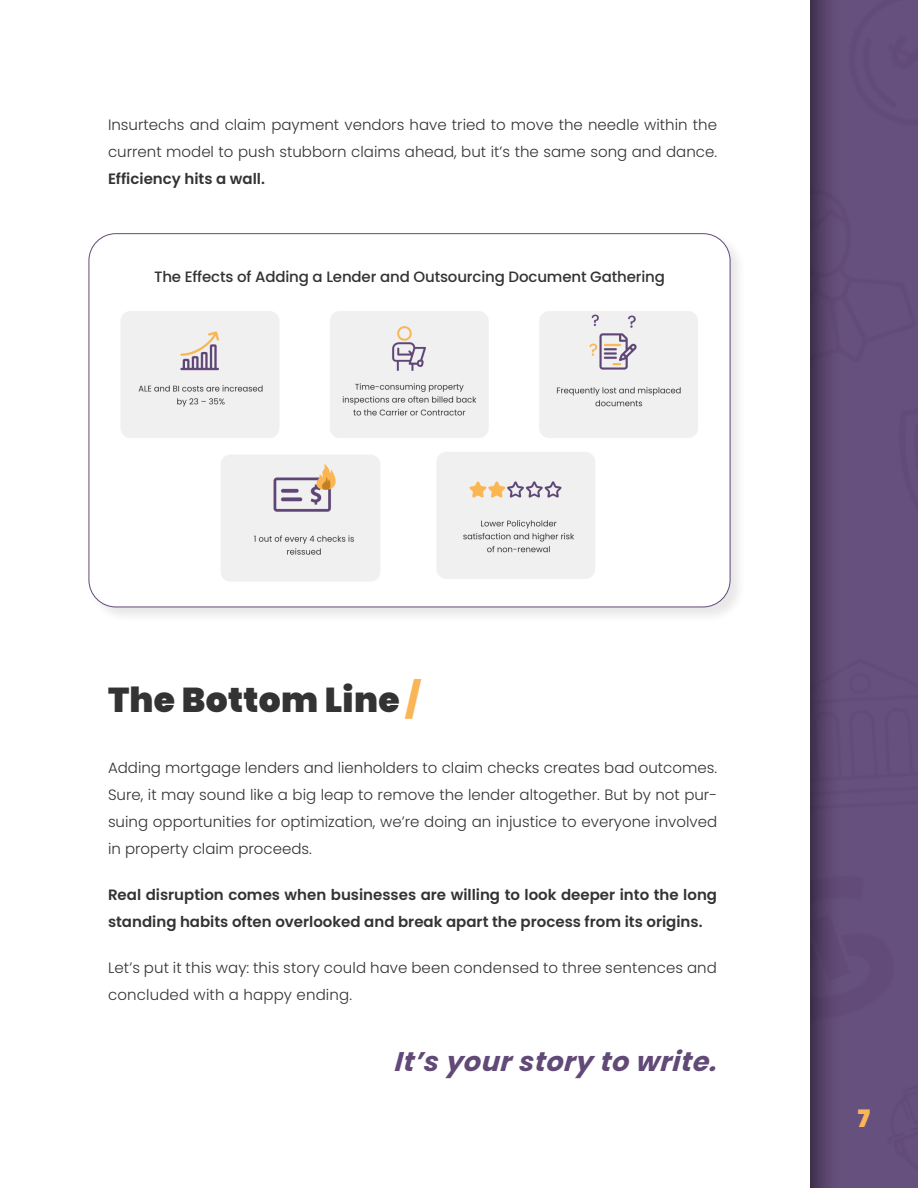
<style>
.page{position:relative;width:918px;height:1188px;background:#fff}
.page>*{position:absolute;margin:0;border:0;box-sizing:border-box;transform-origin:0 0}
.Subtitle{font:900 34.5px "Poppins";letter-spacing:.01em;color:#333}
.t1{font:italic 700 27px "Poppins";color:#614978}
.Numbers{font:900 24px "Poppins";color:#fab556}
.t2{font:300 15px/27px "Poppins";color:#333;text-align:justify}
.t3{font:600 15px/27px "Poppins";color:#333}
.t4{font:500 15px "Poppins";letter-spacing:-.01em;color:#333}
.s1{font-weight:600}
.s2{color:#fab556}
</style>
<div class="page">
<div style="left:808px;top:0;width:110px;height:1188px;background:#231f20;opacity:.75"></div>
<div style="left:88px;top:233px;width:658px;height:390px;background:#231f20;opacity:.1"></div>
<div style="left:89px;top:234px;width:641px;height:373px;background:#fff;border-radius:27px"></div>
<img style="left:121px;top:311px;width:577px;height:270px">
<p class="t2" style="left:108px;top:112px;width:611px">Insurtechs and claim payment vendors have tried to move the needle within the current model to push stubborn claims ahead, but it’s the same song and dance.<br><span class="s1">Efficiency hits a wall.</span></p>
<p class="t4" style="left:154px;top:268px;width:512px">The Effects of Adding a Lender and Outsourcing Document Gathering</p>
<p class="Subtitle" style="left:108px;top:680px;width:313px">The Bottom Line <span class="s2">/</span></p>
<p class="t2" style="left:108px;top:754px;width:611px">Adding mortgage lenders and lienholders to claim checks creates bad outcomes.<br>Sure, it may sound like a big leap to remove the lender altogether. But by not pur&shy;suing opportunities for optimization, we’re doing an injustice to everyone involved in property claim proceeds.</p>
<p class="t3" style="left:108px;top:881px;width:611px">Real disruption comes when businesses are willing to look deeper into the long standing habits often overlooked and break apart the process from its origins.</p>
<p class="t2" style="left:108px;top:954px;width:611px">Let’s put it this way: this story could have been condensed to three sentences and concluded with a happy ending.</p>
<p class="t1" style="left:395px;top:1046px;width:328px">It’s your story to write.</p>
<p class="Numbers" style="left:858px;top:1104px;width:14px">7</p>
</div>
